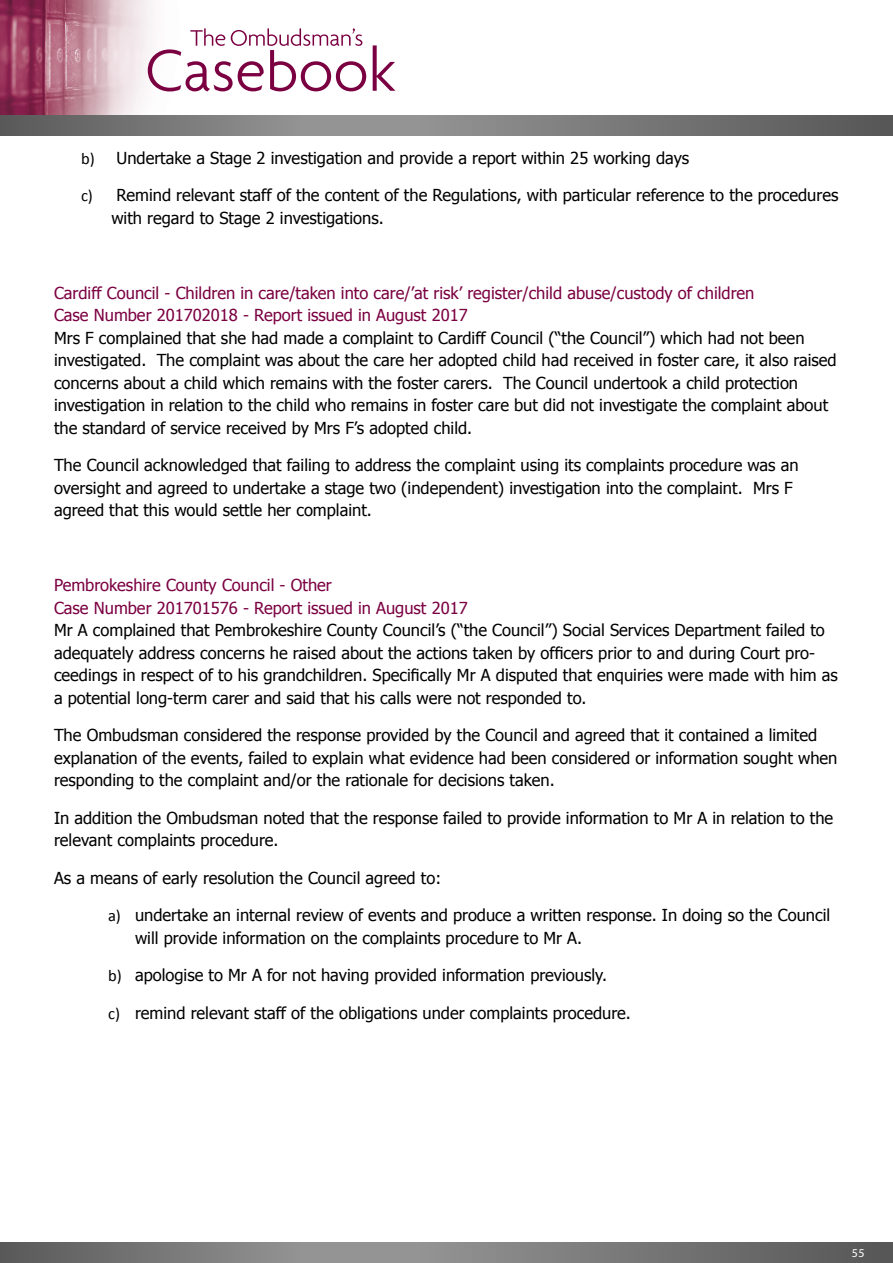
<style>
.page{position:relative;width:893px;height:1263px;background:#fff}
.page>*{position:absolute;margin:0;border:0;box-sizing:border-box;transform-origin:0 0}
.t1{font:16.5px/22.5px "Tahoma";color:#000}
.t2{font:16.5px/22.5px "Tahoma";color:#7b0041}
.t3{font:12px "Myriad Pro";color:#fff}
.s1{font-family:"Calibri"}
</style>
<div class="page">
<img style="left:0;top:0;width:396px;height:115px">
<svg style="left:0;top:115px;width:893px;height:21px"></svg>
<svg style="left:0;top:1242px;width:893px;height:21px"></svg>
<svg style="left:373px;top:45px;width:22px;height:46px"></svg>
<svg style="left:148px;top:28px;width:218px;height:63px"></svg>
<p class="t1" style="left:81px;top:146px;width:610px"><span class="s1">b)</span> Undertake a Stage 2 investigation and provide a report within 25 working days</p>
<p class="t1" style="left:111px;top:183px;width:728px;text-indent:-30px"><span class="s1">c)</span> Remind relevant staff of the content of the Regulations, with particular reference to the procedures with regard to Stage 2 investigations.</p>
<p class="t2" style="left:54px;top:281px;width:702px">Cardiff Council - Children in care/taken into care/’at risk’ register/child abuse/custody of children<br>Case Number 201702018 - Report issued in August 2017</p>
<p class="t1" style="left:54px;top:326px;width:784px">Mrs F complained that she had made a complaint to Cardiff Council (“the Council”) which had not been investigated. The complaint was about the care her adopted child had received in foster care, it also raised concerns about a child which remains with the foster carers. The Council undertook a child protection investigation in relation to the child who remains in foster care but did not investigate the complaint about the standard of service received by Mrs F’s adopted child.</p>
<p class="t1" style="left:54px;top:453px;width:746px">The Council acknowledged that failing to address the complaint using its complaints procedure was an oversight and agreed to undertake a stage two (independent) investigation into the complaint. Mrs F agreed that this would settle her complaint.</p>
<p class="t2" style="left:54px;top:573px;width:415px">Pembrokeshire County Council - Other<br>Case Number 201701576 - Report issued in August 2017</p>
<p class="t1" style="left:54px;top:618px;width:785px">Mr A complained that Pembrokeshire County Council’s (“the Council”) Social Services Department failed to adequately address concerns he raised about the actions taken by officers prior to and during Court pro&shy;ceedings in respect of to his grandchildren. Specifically Mr A disputed that enquiries were made with him as a potential long-term carer and said that his calls were not responded to.</p>
<p class="t1" style="left:54px;top:723px;width:785px">The Ombudsman considered the response provided by the Council and agreed that it contained a limited explanation of the events, failed to explain what evidence had been considered or information sought when responding to the complaint and/or the rationale for decisions taken.</p>
<p class="t1" style="left:54px;top:806px;width:781px">In addition the Ombudsman noted that the response failed to provide information to Mr A in relation to the relevant complaints procedure.</p>
<p class="t1" style="left:54px;top:866px;width:389px">As a means of early resolution the Council agreed to:</p>
<p class="t1" style="left:135px;top:903px;width:697px;text-indent:-27px"><span class="s1">a)</span> undertake an internal review of events and produce a written response. In doing so the Council will provide information on the complaints procedure to Mr A.</p>
<p class="t1" style="left:108px;top:963px;width:500px"><span class="s1">b)</span> apologise to Mr A for not having provided information previously.</p>
<p class="t1" style="left:108px;top:1001px;width:524px"><span class="s1">c)</span> remind relevant staff of the obligations under complaints procedure.</p>
<p class="t3" style="left:852px;top:1245px;width:14px">55</p>
</div>
